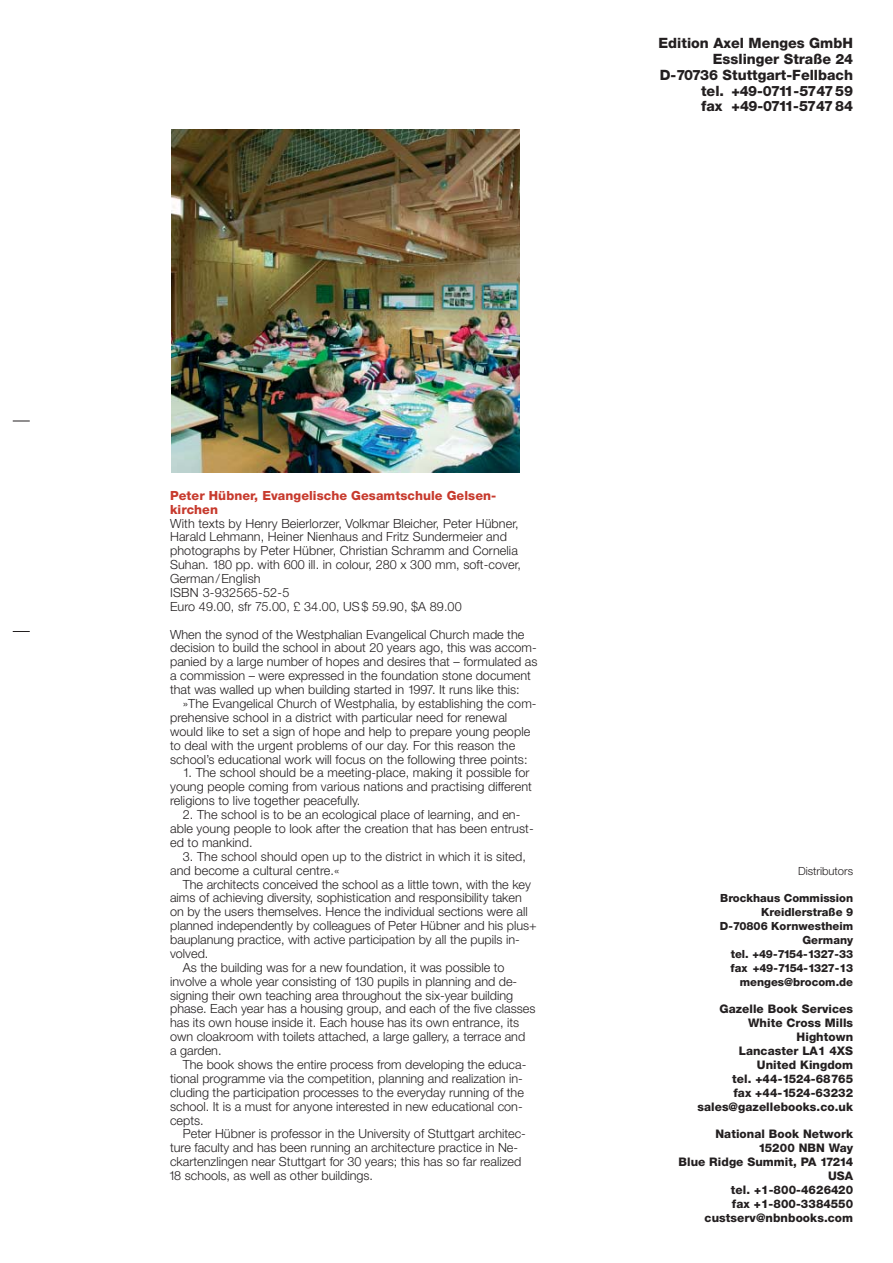
<style>
.page{position:relative;width:893px;height:1263px;background:#fff}
.page>*{position:absolute;margin:0;border:0;box-sizing:border-box;transform-origin:0 0}
.t1{font:800 14.25px/15.8px "Helvetica Neue";color:#231f20;text-align:right}
.t2{font:300 12.6px/14px "Helvetica Neue";color:#231f20}
.t3{font:800 12.6px/14px "Helvetica Neue";letter-spacing:.005em;color:#c73a2d}
.t4{font:800 11.85px/14px "Helvetica Neue";letter-spacing:.005em;color:#231f20;text-align:right}
.t5{font:800 11.25px/14px "Helvetica Neue";color:#231f20;text-align:right}
.t6{font:300 11.25px "Helvetica Neue";color:#231f20}
</style>
<div class="page">
<svg style="left:13px;top:421px;width:17px;height:1px"></svg>
<svg style="left:13px;top:631px;width:17px;height:1px"></svg>
<img style="left:171px;top:129px;width:349px;height:343px">
<p class="t1" style="left:658px;top:37px;width:196px">Edition Axel Menges GmbH<br>Esslinger Straße 24<br>D-70736 Stuttgart-Fellbach tel. +49-0711-574759<br>fax +49-0711-574784</p>
<p class="t3" style="left:170px;top:489px;width:328px">Peter Hübner, Evangelische Gesamtschule Gelsen&shy;kirchen</p>
<p class="t2" style="left:170px;top:517px;width:352px">With texts by Henry Beierlorzer, Volkmar Bleicher, Peter Hübner, Harald Lehmann, Heiner Nienhaus and Fritz Sundermeier and photographs by Peter Hübner, Christian Schramm and Cornelia Suhan. 180 pp. with 600 ill. in colour, 280 x 300 mm, soft-cover, German/English<br>ISBN 3-932565-52-5<br>Euro 49.00, sfr 75.00, £ 34.00, US$ 59.90, $A 89.00</p>
<p class="t2" style="left:170px;top:628px;width:369px">When the synod of the Westphalian Evangelical Church made the decision to build the school in about 20 years ago, this was accom&shy;panied by a large number of hopes and desires that – formulated as a commission – were expressed in the foundation stone document that was walled up when building started in 1997. It runs like this:</p>
<p class="t2" style="left:170px;top:698px;width:368px;text-indent:13px">»The Evangelical Church of Westphalia, by establishing the com&shy;prehensive school in a district with particular need for renewal would like to set a sign of hope and help to prepare young people to deal with the urgent problems of our day. For this reason the school’s educational work will focus on the following three points:</p>
<p class="t2" style="left:170px;top:767px;width:363px;text-indent:13px">1. The school should be a meeting-place, making it possible for young people coming from various nations and practising different religions to live together peacefully.</p>
<p class="t2" style="left:170px;top:809px;width:365px;text-indent:13px">2. The school is to be an ecological place of learning, and en&shy;able young people to look after the creation that has been entrust&shy;ed to mankind.</p>
<p class="t2" style="left:170px;top:850px;width:357px;text-indent:13px">3. The school should open up to the district in which it is sited, and become a cultural centre.«</p>
<p class="t2" style="left:183px;top:878px;width:350px">The architects conceived the school as a little town, with the key</p>
<p class="t2" style="left:170px;top:892px;width:353px">aims of achieving diversity, sophistication and responsibility taken</p>
<p class="t2" style="left:170px;top:906px;width:359px">on by the users themselves. Hence the individual sections were all</p>
<p class="t2" style="left:170px;top:920px;width:368px">planned independently by colleagues of Peter Hübner and his plus+</p>
<p class="t2" style="left:170px;top:934px;width:351px">bauplanung practice, with active participation by all the pupils in-</p>
<p class="t2" style="left:170px;top:948px;width:40px">volved.</p>
<p class="t2" style="left:183px;top:961px;width:323px">As the building was for a new foundation, it was possible to</p>
<p class="t2" style="left:170px;top:975px;width:349px">involve a whole year consisting of 130 pupils in planning and de-</p>
<p class="t2" style="left:170px;top:989px;width:345px">signing their own teaching area throughout the six-year building</p>
<p class="t2" style="left:170px;top:1003px;width:367px">phase. Each year has a housing group, and each of the five classes</p>
<p class="t2" style="left:170px;top:1017px;width:351px">has its own house inside it. Each house has its own entrance, its</p>
<p class="t2" style="left:170px;top:1031px;width:357px">own cloakroom with toilets attached, a large gallery, a terrace and</p>
<p class="t2" style="left:170px;top:1045px;width:53px">a garden.</p>
<p class="t2" style="left:183px;top:1059px;width:345px">The book shows the entire process from developing the educa-</p>
<p class="t2" style="left:170px;top:1072px;width:354px">tional programme via the competition, planning and realization in-</p>
<p class="t2" style="left:170px;top:1086px;width:355px">cluding the participation processes to the everyday running of the</p>
<p class="t2" style="left:170px;top:1100px;width:354px">school. It is a must for anyone interested in new educational con-</p>
<p class="t2" style="left:170px;top:1114px;width:35px">cepts.</p>
<p class="t2" style="left:183px;top:1128px;width:345px">Peter Hübner is professor in the University of Stuttgart architec-</p>
<p class="t2" style="left:170px;top:1142px;width:349px">ture faculty and has been running an architecture practice in Ne-</p>
<p class="t2" style="left:170px;top:1156px;width:353px">ckartenzlingen near Stuttgart for 30 years; this has so far realized</p>
<p class="t2" style="left:169px;top:1170px;width:206px">18 schools, as well as other buildings.</p>
<p class="t6" style="left:798px;top:866px;width:57px">Distributors</p>
<p class="t5" style="left:720px;top:892px;width:135px">Brockhaus Commission<br>Kreidlerstraße 9<br>D-70806 Kornwestheim<br>Germany<br>tel. +49-7154-1327-33 fax +49-7154-1327-13 menges@brocom.de</p>
<p class="t4" style="left:697px;top:1003px;width:157px">Gazelle Book Services<br>White Cross Mills<br>Hightown<br>Lancaster LA1 4XS<br>United Kingdom<br>tel. +44-1524-68765<br>fax +44-1524-63232 sales@gazellebooks.co.uk</p>
<p class="t4" style="left:678px;top:1128px;width:176px">National Book Network<br>15200 NBN Way<br>Blue Ridge Summit, PA 17214<br>USA<br>tel. +1-800-4626420<br>fax +1-800-3384550 custserv@nbnbooks.com</p>
</div>
